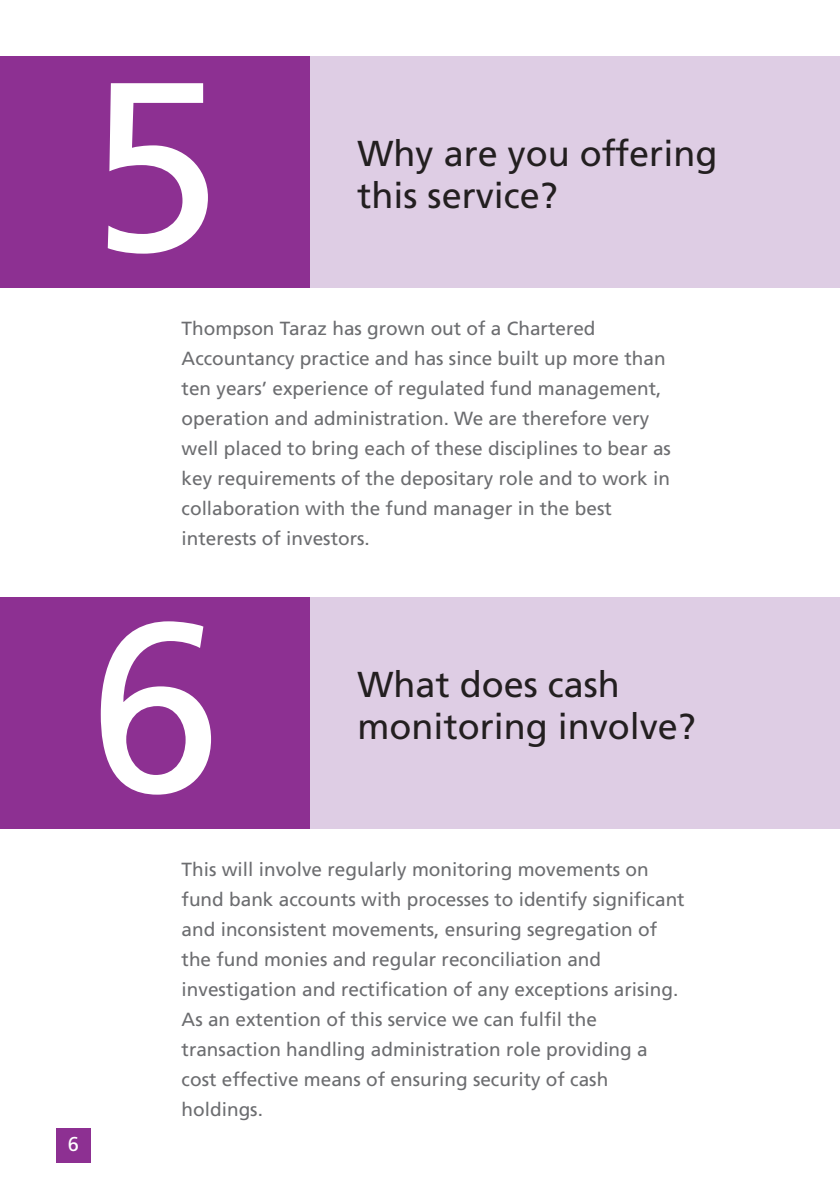
<style>
.page{position:relative;width:840px;height:1191px;background:#fff}
.page>*{position:absolute;margin:0;border:0;box-sizing:border-box;transform-origin:0 0}
.t1{font:240px "Frutiger";color:#fff}
.t2{font:36px/42px "Frutiger";color:#231f20}
.t3{font:20px "Frutiger";color:#fff}
.t4{font:19px/30px "Frutiger";color:#6c6d70}
</style>
<div class="page">
<div style="left:0;top:57px;width:839px;height:231px;background:#decde4"></div>
<div style="left:0;top:57px;width:309px;height:231px;background:#8d3092"></div>
<div style="left:0;top:597px;width:839px;height:232px;background:#decde4"></div>
<div style="left:0;top:597px;width:309px;height:232px;background:#8d3092"></div>
<div style="left:56px;top:1128px;width:35px;height:35px;background:#8d3092"></div>
<h1 class="t1" style="left:88px;top:71px;width:135px">5</h1>
<h2 class="t2" style="left:357px;top:135px;width:361px">Why are you offering this service?</h2>
<p class="t4" style="left:181px;top:314px;width:490px">Thompson Taraz has grown out of a Chartered Accountancy practice and has since built up more than ten years’ experience of regulated fund management, operation and administration. We are therefore very well placed to bring each of these disciplines to bear as key requirements of the depositary role and to work in collaboration with the fund manager in the best interests of investors.</p>
<h1 class="t1" style="left:88px;top:611px;width:135px">6</h1>
<h2 class="t2" style="left:357px;top:666px;width:340px">What does cash monitoring involve?</h2>
<p class="t3" style="left:68px;top:1135px;width:13px">6</p>
<p class="t4" style="left:181px;top:855px;width:504px">This will involve regularly monitoring movements on fund bank accounts with processes to identify significant and inconsistent movements, ensuring segregation of the fund monies and regular reconciliation and investigation and rectification of any exceptions arising.<br>As an extention of this service we can fulfil the transaction handling administration role providing a cost effective means of ensuring security of cash holdings.</p>
</div>
